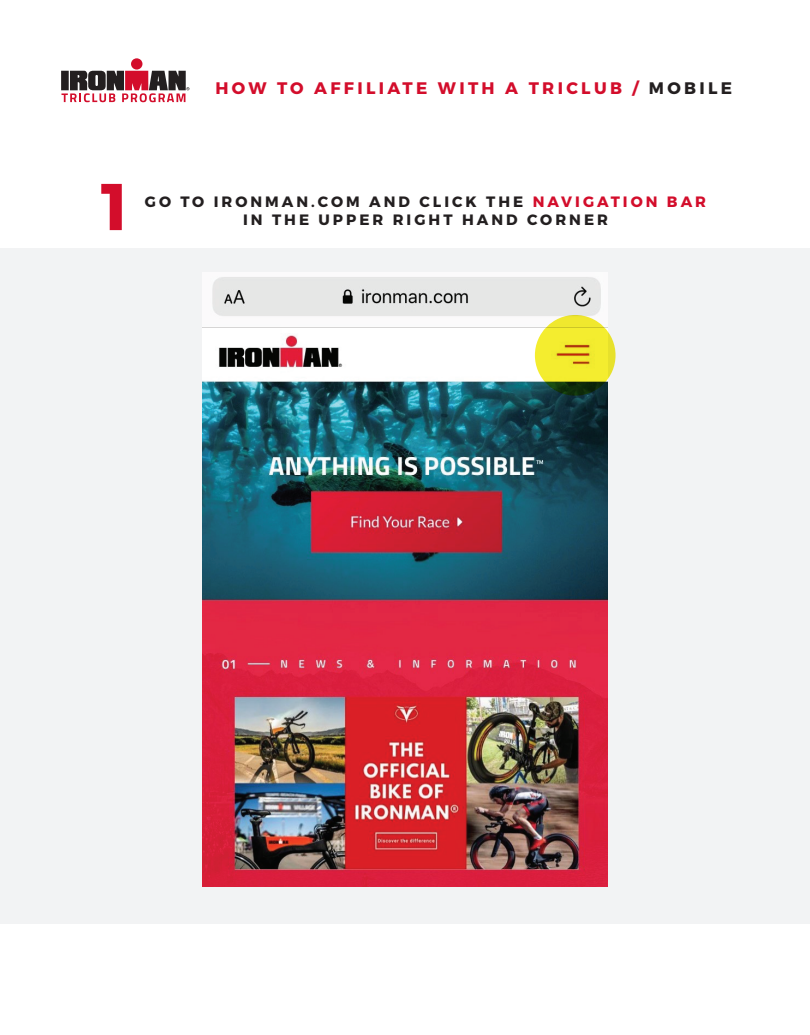
<style>
.page{position:relative;width:810px;height:1035px;background:#fff}
.page>*{position:absolute;margin:0;border:0;box-sizing:border-box;transform-origin:0 0}
.t1{font:700 65.88px "Montserrat";color:#d30d2b}
.t2{font:700 16.75px "Montserrat";letter-spacing:.2em;color:#d30d2b}
.t3{font:700 15px/18px "Montserrat";letter-spacing:.2em;color:#231f20;text-align:center}
.s1{color:#231f20}
.s2{color:#d30d2b}
</style>
<div class="page">
<div style="left:0;top:248px;width:810px;height:676px;background:#f2f3f4"></div>
<div style="left:61px;top:71px;width:8px;height:19px;background:#3c3839"></div>
<div style="left:131px;top:58px;width:11px;height:12px;background:#d30d2b;border-radius:50%"></div>
<svg style="left:62px;top:71px;width:127px;height:31px"></svg>
<img style="left:202px;top:277px;width:406px;height:609px">
<svg style="left:535px;top:315px;width:81px;height:81px;fill:#f4ec2f"></svg>
<p class="t2" style="left:215px;top:78px;width:518px">HOW TO AFFILIATE WITH A TRICLUB / <span class="s1">MOBILE</span></p>
<h1 class="t1" style="left:101px;top:166px;width:29px">1</h1>
<p class="t3" style="left:145px;top:193px;width:563px">GO TO IRONMAN.COM AND CLICK THE <span class="s2">NAVIGATION BAR<br></span>IN THE UPPER RIGHT HAND CORNER</p>
</div>
